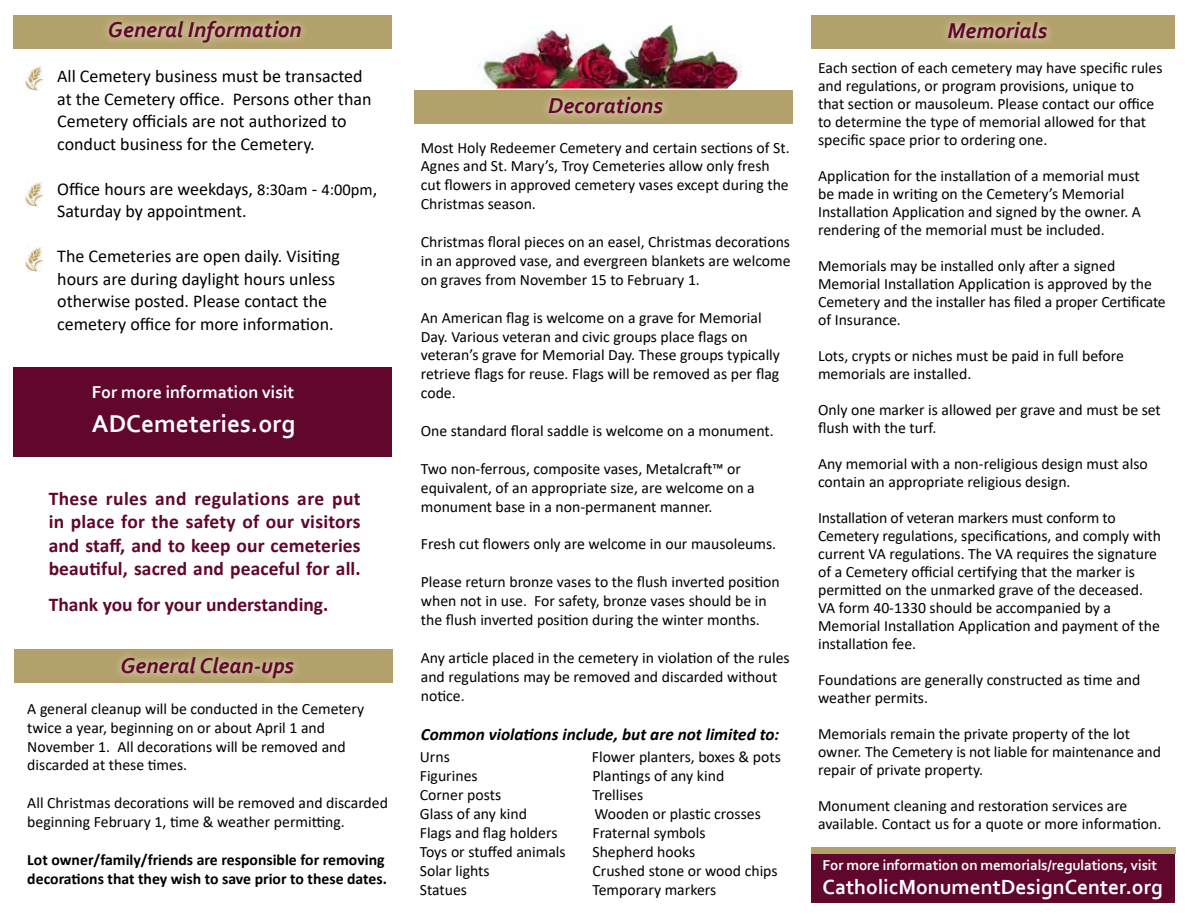
<style>
.page{position:relative;width:1188px;height:918px;background:#fff}
.page>*{position:absolute;margin:0;border:0;box-sizing:border-box;transform-origin:0 0}
.t1{font:700 25.5px "Corbel";color:#fff}
.t2{font:italic 700 22.5px "Corbel";color:#61062c}
.t3{font:700 21.45px "Corbel";color:#fff}
.t4{font:700 19.5px/23.4px "Calibri";letter-spacing:.005em;color:#61062c;text-align:justify}
.t5{font:18px/22.5px "Calibri";color:#000}
.t6{font:700 18px "Corbel";color:#fff}
.t7{font:italic 700 17.25px "Calibri";color:#000}
.t8{font:15.75px/18px "Calibri";color:#000}
.t9{font:700 15.75px/18.9px "Calibri";color:#000}
.t10{font:700 15px "Corbel";letter-spacing:-.01em;color:#fff}
.s1{font-size:16.5px}
</style>
<div class="page">
<div style="left:13px;top:367px;width:379px;height:89px;background:#61062c"></div>
<div style="left:13px;top:15px;width:379px;height:33px;background:#b3a16b"></div>
<div style="left:100px;top:12px;width:210px;height:40px;background:#fff;opacity:.75"></div>
<img style="left:26px;top:66px;width:18px;height:25px">
<img style="left:26px;top:182px;width:18px;height:24px">
<img style="left:26px;top:247px;width:18px;height:25px">
<div style="left:14px;top:649px;width:378px;height:34px;background:#b3a16b"></div>
<div style="left:112px;top:648px;width:191px;height:40px;background:#fff;opacity:.75"></div>
<div style="left:414px;top:90px;width:378px;height:33px;background:#b3a16b"></div>
<div style="left:540px;top:89px;width:132px;height:34px;background:#fff;opacity:.75"></div>
<div style="left:811px;top:15px;width:364px;height:33px;background:#b3a16b"></div>
<div style="left:939px;top:13px;width:117px;height:35px;background:#fff;opacity:.75"></div>
<img style="left:479px;top:25px;width:263px;height:64px">
<div style="left:811px;top:854px;width:364px;height:49px;background:#61062c"></div>
<div style="left:811px;top:847px;width:364px;height:7px;background:#b3a16b"></div>
<h2 class="t2" style="left:108px;top:15px;width:195px">General Information</h2>
<p class="t5" style="left:57px;top:65px;width:316px">All Cemetery business must be transacted at the Cemetery office. Persons other than Cemetery officials are not authorized to conduct business for the Cemetery.</p>
<p class="t5" style="left:57px;top:177px;width:321px">Office hours are weekdays, <span class="s1">8:30am</span> - <span class="s1">4:00pm</span>,<br>Saturday by appointment.</p>
<p class="t5" style="left:57px;top:245px;width:284px">The Cemeteries are open daily. Visiting hours are during daylight hours unless otherwise posted. Please contact the cemetery office for more information.</p>
<p class="t6" style="left:92px;top:381px;width:204px">For more information visit</p>
<h1 class="t1" style="left:92px;top:408px;width:205px">ADCemeteries.org</h1>
<p class="t4" style="left:49px;top:486px;width:314px">These rules and regulations are put in place for the safety of our visitors and staff, and to keep our cemeteries beautiful, sacred and peaceful for all.</p>
<p class="t4" style="left:49px;top:592px;width:281px">Thank you for your understanding.</p>
<h2 class="t2" style="left:120px;top:651px;width:175px">General Clean-ups</h2>
<p class="t8" style="left:27px;top:699px;width:338px;line-height:18.9px">A general cleanup will be conducted in the Cemetery twice a year, beginning on or about April 1 and November 1. All decorations will be removed and discarded at these times.</p>
<p class="t8" style="left:27px;top:793px;width:362px;line-height:18.9px">All Christmas decorations will be removed and discarded beginning February 1, time &amp; weather permitting.</p>
<p class="t9" style="left:27px;top:850px;width:361px">Lot owner/family/friends are responsible for removing decorations that they wish to save prior to these dates.</p>
<h2 class="t2" style="left:548px;top:92px;width:116px">Decorations</h2>
<p class="t8" style="left:421px;top:137px;width:370px;line-height:18.9px">Most Holy Redeemer Cemetery and certain sections of St.<br>Agnes and St. Mary’s, Troy Cemeteries allow only fresh cut flowers in approved cemetery vases except during the Christmas season.</p>
<p class="t8" style="left:421px;top:232px;width:371px;line-height:18.9px;text-align:justify">Christmas floral pieces on an easel, Christmas decorations in an approved vase, and evergreen blankets are welcome on graves from November 15 to February 1.</p>
<p class="t8" style="left:421px;top:308px;width:361px;line-height:18.9px">An American flag is welcome on a grave for Memorial Day. Various veteran and civic groups place flags on veteran’s grave for Memorial Day. These groups typically retrieve flags for reuse. Flags will be removed as per flag code.</p>
<p class="t8" style="left:421px;top:421px;width:354px">One standard floral saddle is welcome on a monument.</p>
<p class="t8" style="left:421px;top:459px;width:336px;line-height:18.9px">Two non-ferrous, composite vases, Metalcraft™ or equivalent, of an appropriate size, are welcome on a monument base in a non-permanent manner.</p>
<p class="t8" style="left:421px;top:535px;width:357px">Fresh cut flowers only are welcome in our mausoleums.</p>
<p class="t8" style="left:421px;top:572px;width:361px;line-height:18.9px">Please return bronze vases to the flush inverted position when not in use. For safety, bronze vases should be in the flush inverted position during the winter months.</p>
<p class="t8" style="left:421px;top:648px;width:370px;line-height:18.9px">Any article placed in the cemetery in violation of the rules and regulations may be removed and discarded without notice.</p>
<p class="t7" style="left:421px;top:722px;width:360px">Common violations include, but are not limited to:</p>
<p class="t8" style="left:420px;top:748px;width:32px">Urns</p>
<p class="t8" style="left:592px;top:748px;width:191px">Flower planters, boxes &amp; pots</p>
<p class="t8" style="left:420px;top:767px;width:59px">Figurines</p>
<p class="t8" style="left:592px;top:767px;width:133px">Plantings of any kind</p>
<p class="t8" style="left:420px;top:786px;width:83px">Corner posts</p>
<p class="t8" style="left:592px;top:786px;width:52px">Trellises</p>
<p class="t8" style="left:420px;top:805px;width:109px">Glass of any kind</p>
<p class="t8" style="left:595px;top:805px;width:168px">Wooden or plastic crosses</p>
<p class="t8" style="left:420px;top:823px;width:139px">Flags and flag holders</p>
<p class="t8" style="left:592px;top:823px;width:115px">Fraternal symbols</p>
<p class="t8" style="left:420px;top:842px;width:147px">Toys or stuffed animals</p>
<p class="t8" style="left:592px;top:842px;width:104px">Shepherd hooks</p>
<p class="t8" style="left:420px;top:861px;width:71px">Solar lights</p>
<p class="t8" style="left:592px;top:861px;width:187px">Crushed stone or wood chips</p>
<p class="t8" style="left:420px;top:880px;width:49px">Statues</p>
<p class="t8" style="left:592px;top:880px;width:125px">Temporary markers</p>
<h2 class="t2" style="left:948px;top:17px;width:101px">Memorials</h2>
<p class="t8" style="left:818px;top:59px;width:346px">Each section of each cemetery may have specific rules and regulations, or program provisions, unique to that section or mausoleum. Please contact our office to determine the type of memorial allowed for that specific space prior to ordering one.</p>
<p class="t8" style="left:818px;top:167px;width:324px">Application for the installation of a memorial must be made in writing on the Cemetery’s Memorial Installation Application and signed by the owner. A rendering of the memorial must be included.</p>
<p class="t8" style="left:818px;top:257px;width:349px">Memorials may be installed only after a signed Memorial Installation Application is approved by the Cemetery and the installer has filed a proper Certificate of Insurance.</p>
<p class="t8" style="left:818px;top:347px;width:307px">Lots, crypts or niches must be paid in full before memorials are installed.</p>
<p class="t8" style="left:818px;top:401px;width:344px">Only one marker is allowed per grave and must be set flush with the turf.</p>
<p class="t8" style="left:818px;top:455px;width:331px">Any memorial with a non-religious design must also contain an appropriate religious design.</p>
<p class="t8" style="left:818px;top:509px;width:345px">Installation of veteran markers must conform to Cemetery regulations, specifications, and comply with current VA regulations. The VA requires the signature of a Cemetery official certifying that the marker is permitted on the unmarked grave of the deceased.<br>VA form 40-1330 should be accompanied by a Memorial Installation Application and payment of the installation fee.</p>
<p class="t8" style="left:818px;top:671px;width:324px">Foundations are generally constructed as time and weather permits.</p>
<p class="t8" style="left:818px;top:725px;width:344px">Memorials remain the private property of the lot owner. The Cemetery is not liable for maintenance and repair of private property.</p>
<p class="t8" style="left:818px;top:797px;width:345px">Monument cleaning and restoration services are available. Contact us for a quote or more information.</p>
<p class="t10" style="left:823px;top:856px;width:336px">For more information on memorials/regulations, visit</p>
<h3 class="t3" style="left:823px;top:874px;width:342px">CatholicMonumentDesignCenter.org</h3>
</div>
